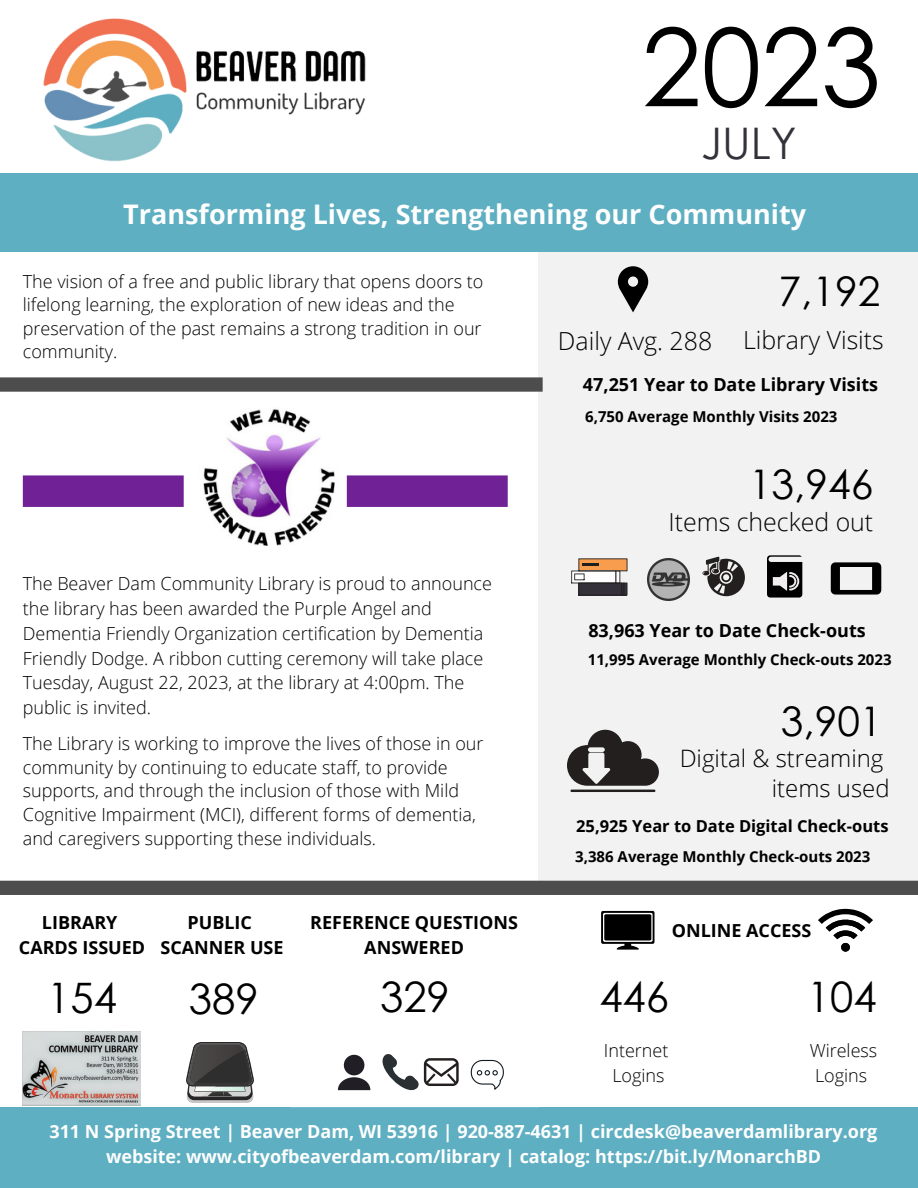
<style>
.page{position:relative;width:918px;height:1188px;background:#fff}
.page>*{position:absolute;margin:0;border:0;box-sizing:border-box;transform-origin:0 0}
.t1{font:108px "Century Gothic";color:#000}
.t2{font:43.5px "Century Gothic";color:#34313a}
.t3{font:42px "Century Gothic";color:#000}
.t4{font:40.8px "Century Gothic";color:#000}
.t5{font:700 27px "Open Sans";color:#fefefe}
.t6{font:300 24.9px "Open Sans";color:#000}
.t7{font:300 24px "Open Sans";color:#000}
.t8{font:300 18px/23.7px "Open Sans";color:#000}
.t9{font:700 18px "Open Sans";color:#fefefe}
.t10{font:700 18px "Open Sans";color:#000}
.t11{font:700 16.5px "Open Sans";color:#000}
.t12{font:700 15px "Open Sans";color:#000}
</style>
<div class="page">
<div style="left:539px;top:251px;width:379px;height:636px;background:#f2f2f2"></div>
<img style="left:15px;top:18px;width:381px;height:156px">
<div style="left:0;top:1108px;width:918px;height:80px;background:#5eafc2"></div>
<svg style="left:571px;top:558px;width:57px;height:38px"></svg>
<svg style="left:702px;top:557px;width:43px;height:39px"></svg>
<svg style="left:767px;top:555px;width:35px;height:43px"></svg>
<svg style="left:831px;top:562px;width:50px;height:33px"></svg>
<img style="left:648px;top:558px;width:41px;height:42px">
<svg style="left:338px;top:1077px;width:32px;height:13px"></svg>
<div style="left:344px;top:1055px;width:20px;height:20px;background:#211f25;border-radius:50%"></div>
<svg style="left:471px;top:1060px;width:33px;height:30px"></svg>
<svg style="left:382px;top:1054px;width:77px;height:37px"></svg>
<div style="left:0;top:881px;width:918px;height:14px;background:#4d4d4d"></div>
<img style="left:23px;top:1031px;width:118px;height:74px">
<svg style="left:618px;top:266px;width:30px;height:46px"></svg>
<svg style="left:186px;top:1042px;width:68px;height:61px;background:#666665"></svg>
<div style="left:0;top:174px;width:918px;height:77px;background:#5eafc2"></div>
<svg style="left:818px;top:909px;width:55px;height:36px"></svg>
<div style="left:841px;top:943px;width:9px;height:9px;background:#000;border-radius:50%"></div>
<svg style="left:601px;top:911px;width:54px;height:39px;background:#393939"></svg>
<svg style="left:0;top:377px;width:543px;height:15px;background:#555"></svg>
<img style="left:203px;top:409px;width:144px;height:137px">
<div style="left:347px;top:475px;width:161px;height:32px;background:#712196"></div>
<div style="left:23px;top:475px;width:161px;height:32px;background:#712196"></div>
<svg style="left:567px;top:730px;width:92px;height:56px"></svg>
<hr style="left:570px;top:790px;width:85px;height:2px;background:#231f1f">
<p class="t1" style="left:642px;top:-2px;width:241px">2023</p>
<p class="t2" style="left:701px;top:116px;width:97px">JULY</p>
<p class="t5" style="left:123px;top:195px;width:684px">Transforming Lives, Strengthening our Community</p>
<p class="t8" style="left:23px;top:269px;width:462px">The vision of a free and public library that opens doors to lifelong learning, the exploration of new ideas and the preservation of the past remains a strong tradition in our community.</p>
<p class="t8" style="left:23px;top:571px;width:471px;line-height:24.8px">The Beaver Dam Community Library is proud to announce the library has been awarded the Purple Angel and Dementia Friendly Organization certification by Dementia Friendly Dodge. A ribbon cutting ceremony will take place Tuesday, August 22, 2023, at the library at 4:00pm. The public is invited.</p>
<p class="t8" style="left:23px;top:731px;width:462px">The Library is working to improve the lives of those in our community by continuing to educate staff, to provide supports, and through the inclusion of those with Mild Cognitive Impairment (MCI), different forms of dementia, and caregivers supporting these individuals.</p>
<p class="t10" style="left:42px;top:910px;width:77px">LIBRARY</p>
<p class="t10" style="left:19px;top:935px;width:128px">CARDS ISSUED</p>
<p class="t10" style="left:187px;top:910px;width:66px">PUBLIC</p>
<p class="t10" style="left:160px;top:935px;width:125px">SCANNER USE</p>
<p class="t10" style="left:310px;top:910px;width:209px">REFERENCE QUESTIONS</p>
<p class="t10" style="left:364px;top:935px;width:101px">ANSWERED</p>
<p class="t3" style="left:47px;top:970px;width:71px">154</p>
<p class="t3" style="left:380px;top:970px;width:71px">329</p>
<p class="t3" style="left:189px;top:971px;width:71px">389</p>
<p class="t4" style="left:779px;top:265px;width:103px">7,192</p>
<p class="t6" style="left:558px;top:323px;width:156px">Daily Avg. 288</p>
<p class="t6" style="left:743px;top:322px;width:142px">Library Visits</p>
<p class="t10" style="left:583px;top:371px;width:297px">47,251 Year to Date Library Visits</p>
<p class="t12" style="left:585px;top:406px;width:254px">6,750 Average Monthly Visits 2023</p>
<p class="t4" style="left:749px;top:458px;width:126px">13,946</p>
<p class="t6" style="left:668px;top:505px;width:206px">Items checked out</p>
<p class="t10" style="left:588px;top:618px;width:279px">83,963 Year to Date Check-outs</p>
<p class="t12" style="left:588px;top:649px;width:305px">11,995 Average Monthly Check-outs 2023</p>
<p class="t4" style="left:781px;top:695px;width:103px">3,901</p>
<p class="t7" style="left:680px;top:741px;width:205px">Digital &amp; streaming</p>
<p class="t7" style="left:772px;top:771px;width:119px">items used</p>
<p class="t11" style="left:576px;top:815px;width:314px">25,925 Year to Date Digital Check-outs</p>
<p class="t12" style="left:575px;top:846px;width:297px">3,386 Average Monthly Check-outs 2023</p>
<p class="t10" style="left:672px;top:918px;width:141px">ONLINE ACCESS</p>
<p class="t3" style="left:599px;top:970px;width:71px">446</p>
<p class="t8" style="left:604px;top:1039px;width:66px">Internet</p>
<p class="t8" style="left:612px;top:1063px;width:54px">Logins</p>
<p class="t3" style="left:807px;top:970px;width:71px">104</p>
<p class="t8" style="left:810px;top:1039px;width:69px">Wireless</p>
<p class="t8" style="left:815px;top:1063px;width:54px">Logins</p>
<p class="t9" style="left:49px;top:1119px;width:829px">311 N Spring Street | Beaver Dam, WI 53916 | 920-887-4631 | circdesk@beaverdamlibrary.org</p>
<p class="t9" style="left:106px;top:1144px;width:717px">website: www.cityofbeaverdam.com/library | catalog: https://bit.ly/MonarchBD</p>
</div>
